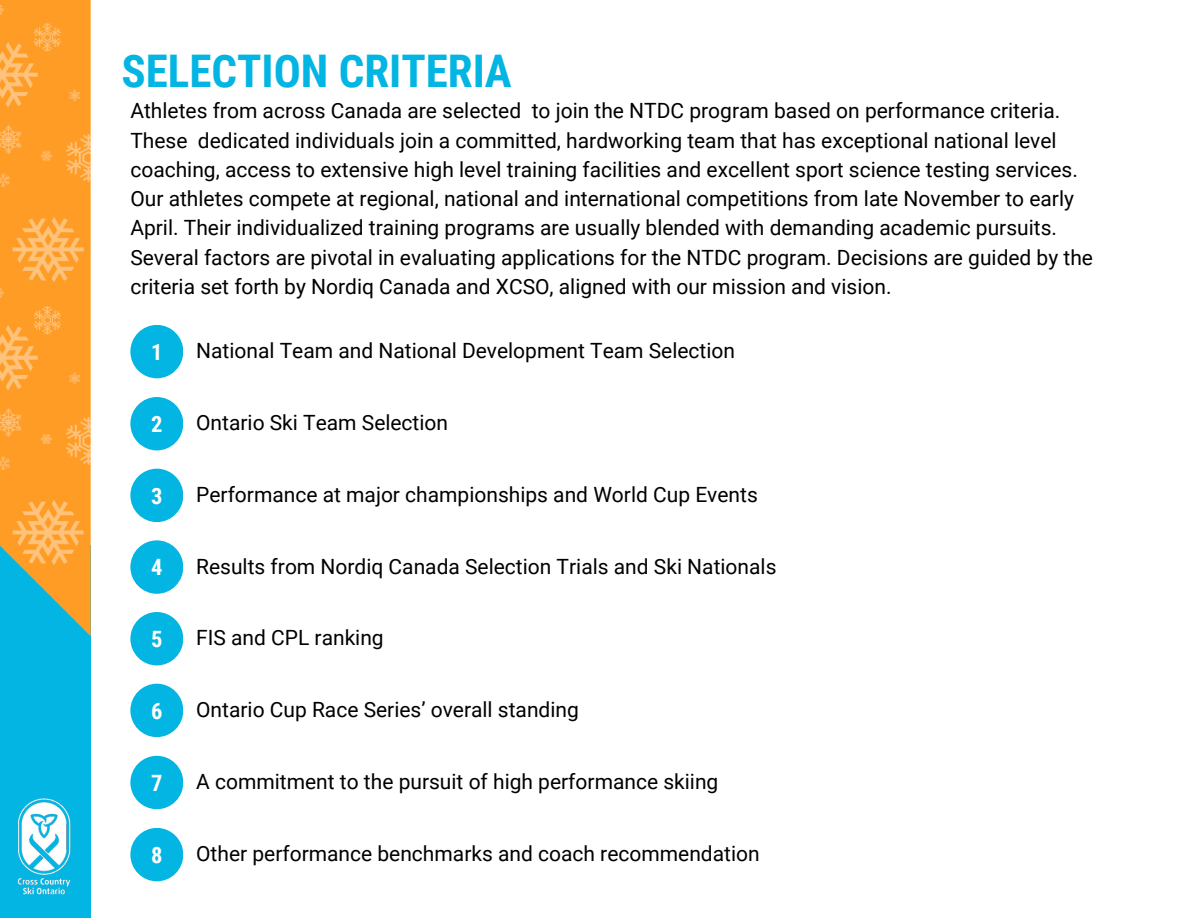
<style>
.page{position:relative;width:1188px;height:918px;background:#fff}
.page>*{position:absolute;margin:0;border:0;box-sizing:border-box;transform-origin:0 0}
.t1{font:700 45px "Roboto Condensed";color:#02b5e2}
.t2{font:700 22.5px "Roboto Condensed";color:#fff}
.t3{font:21px/29.2px "Roboto";color:#000}
</style>
<div class="page">
<div style="left:0;top:546px;width:90px;height:372px;background:#02b5e2"></div>
<svg style="left:0;top:0;width:91px;height:636px"></svg>
<img style="left:17px;top:798px;width:54px;height:97px">
<img style="left:0;top:3px;width:91px;height:565px">
<div style="left:130px;top:325px;width:53px;height:53px;background:#02b5e2;border-radius:50%"></div>
<div style="left:130px;top:397px;width:53px;height:53px;background:#02b5e2;border-radius:50%"></div>
<div style="left:130px;top:469px;width:53px;height:53px;background:#02b5e2;border-radius:50%"></div>
<div style="left:130px;top:540px;width:53px;height:54px;background:#02b5e2;border-radius:50%"></div>
<div style="left:130px;top:612px;width:53px;height:53px;background:#02b5e2;border-radius:50%"></div>
<div style="left:130px;top:684px;width:53px;height:53px;background:#02b5e2;border-radius:50%"></div>
<div style="left:130px;top:756px;width:53px;height:53px;background:#02b5e2;border-radius:50%"></div>
<div style="left:130px;top:828px;width:53px;height:53px;background:#02b5e2;border-radius:50%"></div>
<p class="t1" style="left:122px;top:45px;width:392px">SELECTION CRITERIA</p>
<p class="t3" style="left:130px;top:97px;width:964px">Athletes from across Canada are selected to join the NTDC program based on performance criteria.<br>These dedicated individuals join a committed, hardworking team that has exceptional national level coaching, access to extensive high level training facilities and excellent sport science testing services.<br>Our athletes compete at regional, national and international competitions from late November to early April. Their individualized training programs are usually blended with demanding academic pursuits.<br>Several factors are pivotal in evaluating applications for the NTDC program. Decisions are guided by the criteria set forth by Nordiq Canada and XCSO, aligned with our mission and vision.</p>
<p class="t2" style="left:151px;top:339px;width:13px">1</p>
<p class="t3" style="left:196px;top:337px;width:540px">National Team and National Development Team Selection</p>
<p class="t2" style="left:151px;top:411px;width:13px">2</p>
<p class="t3" style="left:196px;top:409px;width:253px">Ontario Ski Team Selection</p>
<h1 class="t2" style="left:151px;top:483px;width:13px">3</h1>
<p class="t3" style="left:196px;top:480px;width:563px">Performance at major championships and World Cup Events</p>
<p class="t2" style="left:151px;top:554px;width:13px">4</p>
<p class="t3" style="left:196px;top:552px;width:582px">Results from Nordiq Canada Selection Trials and Ski Nationals</p>
<p class="t2" style="left:151px;top:626px;width:13px">5</p>
<p class="t3" style="left:196px;top:624px;width:189px">FIS and CPL ranking</p>
<p class="t2" style="left:151px;top:698px;width:13px">6</p>
<p class="t3" style="left:196px;top:695px;width:384px">Ontario Cup Race Series’ overall standing</p>
<p class="t2" style="left:151px;top:770px;width:13px">7</p>
<p class="t3" style="left:196px;top:768px;width:524px">A commitment to the pursuit of high performance skiing</p>
<p class="t2" style="left:151px;top:842px;width:13px">8</p>
<p class="t3" style="left:196px;top:840px;width:565px">Other performance benchmarks and coach recommendation</p>
</div>
